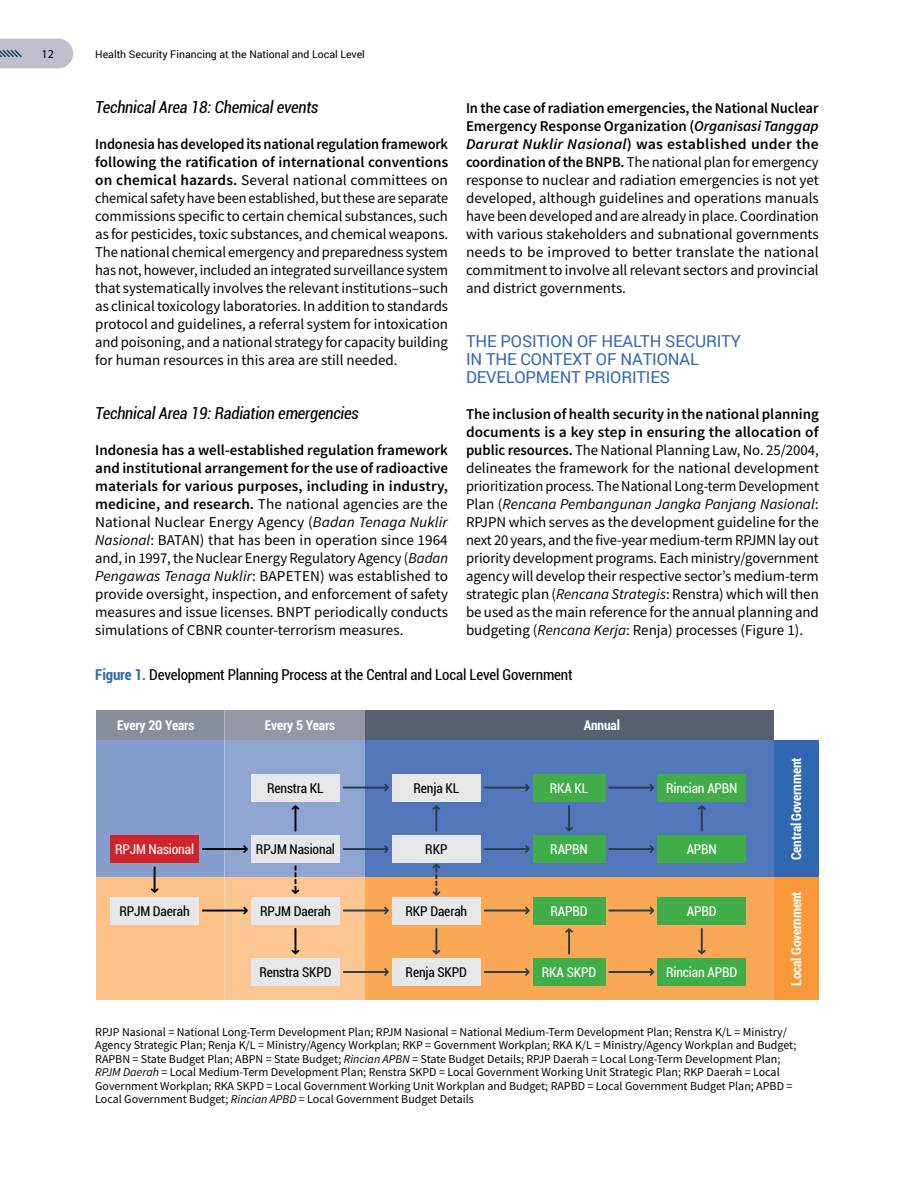
<style>
.page{position:relative;width:918px;height:1188px;background:#fff}
.page>*{position:absolute;margin:0;border:0;box-sizing:border-box;transform-origin:0 0}
.t1{font:16.5px/18px "Roboto";letter-spacing:-.01em;color:#2f67b1}
.t2{font:italic condensed 16.5px "Roboto";letter-spacing:-.01em;color:#000}
.t3{font:15px/18px "Source Sans Pro";color:#000;text-align:justify}
.t4{font:condensed 15px "Roboto";letter-spacing:-.01em;color:#000}
.t5{font:condensed 13.5px "Roboto";letter-spacing:-.01em;color:#000}
.t6{font:condensed 13.5px "Roboto";letter-spacing:-.01em;color:#fff}
.t7{font:700 condensed 13.5px "Roboto";letter-spacing:-.01em;color:#fff}
.t8{font:12px/13.5px "Source Sans Pro";color:#000}
.t9{font:12px "Myriad Pro";color:#000}
.t10{font:10.5px "Roboto";color:#000}
.s1{font-weight:600}
.s2{font-weight:600;font-style:italic}
.s3{font-style:italic}
.s4{font-weight:700;color:#2f67b1}
</style>
<div class="page">
<svg style="left:0;top:39px;width:73px;height:29px"></svg>
<div style="left:773px;top:877px;width:46px;height:123px;background:#f89838"></div>
<div style="left:773px;top:741px;width:46px;height:136px;background:#2f67b1"></div>
<div style="left:96px;top:710px;width:677px;height:31px;background:#586070"></div>
<div style="left:96px;top:877px;width:677px;height:123px;background:#faa756"></div>
<div style="left:96px;top:741px;width:677px;height:136px;background:#5276ba"></div>
<svg style="left:96px;top:710px;width:128px;height:290px"></svg>
<svg style="left:224px;top:710px;width:141px;height:290px"></svg>
<div style="left:110px;top:835px;width:89px;height:28px;background:#d2232a"></div>
<div style="left:110px;top:897px;width:89px;height:27px;background:#e6e7e8"></div>
<div style="left:251px;top:774px;width:89px;height:27px;background:#e6e7e8"></div>
<div style="left:251px;top:835px;width:89px;height:28px;background:#e6e7e8"></div>
<div style="left:251px;top:897px;width:89px;height:27px;background:#e6e7e8"></div>
<div style="left:251px;top:958px;width:89px;height:28px;background:#e6e7e8"></div>
<div style="left:392px;top:774px;width:89px;height:27px;background:#e6e7e8"></div>
<div style="left:392px;top:835px;width:89px;height:28px;background:#e6e7e8"></div>
<div style="left:392px;top:897px;width:89px;height:27px;background:#e6e7e8"></div>
<div style="left:392px;top:958px;width:89px;height:28px;background:#e6e7e8"></div>
<div style="left:533px;top:774px;width:72px;height:27px;background:#41ad49"></div>
<div style="left:533px;top:835px;width:72px;height:28px;background:#41ad49"></div>
<div style="left:533px;top:897px;width:72px;height:27px;background:#41ad49"></div>
<div style="left:533px;top:958px;width:72px;height:28px;background:#41ad49"></div>
<div style="left:657px;top:774px;width:89px;height:27px;background:#41ad49"></div>
<div style="left:657px;top:835px;width:89px;height:28px;background:#41ad49"></div>
<div style="left:657px;top:897px;width:89px;height:27px;background:#41ad49"></div>
<div style="left:657px;top:958px;width:89px;height:28px;background:#41ad49"></div>
<svg style="left:698px;top:805px;width:8px;height:26px"></svg>
<svg style="left:608px;top:845px;width:46px;height:8px"></svg>
<svg style="left:608px;top:907px;width:46px;height:7px"></svg>
<svg style="left:608px;top:968px;width:46px;height:8px"></svg>
<svg style="left:608px;top:784px;width:46px;height:7px"></svg>
<svg style="left:202px;top:845px;width:46px;height:8px"></svg>
<svg style="left:202px;top:907px;width:46px;height:7px"></svg>
<svg style="left:484px;top:845px;width:46px;height:8px"></svg>
<svg style="left:484px;top:907px;width:46px;height:7px"></svg>
<svg style="left:484px;top:968px;width:46px;height:8px"></svg>
<svg style="left:484px;top:784px;width:46px;height:7px"></svg>
<svg style="left:343px;top:845px;width:46px;height:8px"></svg>
<svg style="left:343px;top:907px;width:46px;height:7px"></svg>
<svg style="left:343px;top:968px;width:46px;height:8px"></svg>
<svg style="left:343px;top:784px;width:46px;height:7px"></svg>
<svg style="left:432px;top:805px;width:8px;height:26px"></svg>
<svg style="left:292px;top:805px;width:7px;height:26px"></svg>
<svg style="left:565px;top:805px;width:8px;height:26px"></svg>
<svg style="left:698px;top:928px;width:8px;height:26px"></svg>
<svg style="left:432px;top:928px;width:8px;height:26px"></svg>
<svg style="left:292px;top:928px;width:7px;height:26px"></svg>
<svg style="left:565px;top:928px;width:8px;height:26px"></svg>
<svg style="left:151px;top:867px;width:7px;height:26px"></svg>
<svg style="left:292px;top:866px;width:7px;height:28px"></svg>
<svg style="left:432px;top:864px;width:8px;height:32px"></svg>
<p class="t9" style="left:42px;top:47px;width:14px">12</p>
<p class="t10" style="left:95px;top:47px;width:271px">Health Security Financing at the National and Local Level</p>
<p class="t2" style="left:95px;top:96px;width:225px">Technical Area 18: Chemical events</p>
<p class="t3" style="left:95px;top:135px;width:354px"><span class="s1">Indonesia has developed its national regulation framework following the ratification of international conventions on chemical hazards.</span> Several national committees on chemical safety have been established, but these are separate commissions specific to certain chemical substances, such as for pesticides, toxic substances, and chemical weapons.<br>The national chemical emergency and preparedness system has not, however, included an integrated surveillance system that systematically involves the relevant institutions‒such as clinical toxicology laboratories. In addition to standards protocol and guidelines, a referral system for intoxication and poisoning, and a national strategy for capacity building for human resources in this area are still needed.</p>
<p class="t3" style="left:466px;top:99px;width:354px"><span class="s1">In the case of radiation emergencies, the National Nuclear Emergency Response Organization (</span><span class="s2">Organisasi Tanggap Darurat Nuklir Nasional</span><span class="s1">) was established under the coordination of the BNPB.</span> The national plan for emergency response to nuclear and radiation emergencies is not yet developed, although guidelines and operations manuals have been developed and are already in place. Coordination with various stakeholders and subnational governments needs to be improved to better translate the national commitment to involve all relevant sectors and provincial and district governments.</p>
<p class="t1" style="left:466px;top:332px;width:276px">THE POSITION OF HEALTH SECURITY<br>IN THE CONTEXT OF NATIONAL<br>DEVELOPMENT PRIORITIES</p>
<p class="t3" style="left:466px;top:405px;width:355px"><span class="s1">The inclusion of health security in the national planning documents is a key step in ensuring the allocation of public resources.</span> The National Planning Law, No. 25/2004, delineates the framework for the national development prioritization process. The National Long-term Development Plan (<span class="s3">Rencana Pembangunan Jangka Panjang Nasional</span>:<br>RPJPN which serves as the development guideline for the next 20 years, and the five-year medium-term RPJMN lay out priority development programs. Each ministry/government agency will develop their respective sector’s medium-term strategic plan (<span class="s3">Rencana Strategis</span>: Renstra) which will then be used as the main reference for the annual planning and budgeting (<span class="s3">Rencana Kerja</span>: Renja) processes (Figure 1).</p>
<p class="t4" style="left:95px;top:664px;width:479px"><span class="s4">Figure 1.</span> Development Planning Process at the Central and Local Level Government</p>
<p class="t2" style="left:95px;top:402px;width:265px">Technical Area 19: Radiation emergencies</p>
<p class="t3" style="left:95px;top:441px;width:354px"><span class="s1">Indonesia has a well-established regulation framework and institutional arrangement for the use of radioactive materials for various purposes, including in industry, medicine, and research.</span> The national agencies are the National Nuclear Energy Agency (<span class="s3">Badan Tenaga Nuklir Nasional</span>: BATAN) that has been in operation since 1964 and, in 1997, the Nuclear Energy Regulatory Agency (<span class="s3">Badan Pengawas Tenaga Nuklir</span>: BAPETEN) was established to provide oversight, inspection, and enforcement of safety measures and issue licenses. BNPT periodically conducts simulations of CBNR counter-terrorism measures.</p>
<p class="t7" style="left:117px;top:716px;width:79px">Every 20 Years</p>
<p class="t7" style="left:265px;top:716px;width:72px">Every 5 Years</p>
<p class="t7" style="left:584px;top:716px;width:38px">Annual</p>
<p class="t6" style="left:115px;top:840px;width:81px">RPJM Nasional</p>
<p class="t5" style="left:119px;top:901px;width:72px">RPJM Daerah</p>
<p class="t5" style="left:267px;top:778px;width:58px">Renstra KL</p>
<p class="t5" style="left:256px;top:840px;width:81px">RPJM Nasional</p>
<p class="t5" style="left:260px;top:901px;width:72px">RPJM Daerah</p>
<p class="t5" style="left:259px;top:963px;width:74px">Renstra SKPD</p>
<p class="t5" style="left:414px;top:778px;width:47px">Renja KL</p>
<p class="t5" style="left:425px;top:840px;width:24px">RKP</p>
<p class="t5" style="left:406px;top:901px;width:63px">RKP Daerah</p>
<p class="t5" style="left:406px;top:963px;width:63px">Renja SKPD</p>
<p class="t6" style="left:550px;top:778px;width:40px">RKA KL</p>
<p class="t6" style="left:550px;top:840px;width:39px">RAPBN</p>
<p class="t6" style="left:551px;top:901px;width:39px">RAPBD</p>
<p class="t6" style="left:542px;top:963px;width:56px">RKA SKPD</p>
<p class="t6" style="left:666px;top:778px;width:73px">Rincian APBN</p>
<p class="t6" style="left:687px;top:840px;width:32px">APBN</p>
<p class="t6" style="left:687px;top:901px;width:31px">APBD</p>
<p class="t6" style="left:666px;top:963px;width:73px">Rincian APBD</p>
<p class="t7" style="left:787px;top:860px;width:104px;rotate:-90deg">Central Government</p>
<p class="t7" style="left:787px;top:986px;width:95px;rotate:-90deg">Local Government</p>
<p class="t8" style="left:95px;top:1025px;width:703px">RPJP Nasional = National Long-Term Development Plan; RPJM Nasional = National Medium-Term Development Plan; Renstra K/L = Ministry/ Agency Strategic Plan; Renja K/L = Ministry/Agency Workplan; RKP = Government Workplan; RKA K/L = Ministry/Agency Workplan and Budget; RAPBN = State Budget Plan; ABPN = State Budget; <span class="s3">Rincian APBN</span> = State Budget Details; RPJP Daerah = Local Long-Term Development Plan; <span class="s3">RPJM Daerah</span> = Local Medium-Term Development Plan; Renstra SKPD = Local Government Working Unit Strategic Plan; RKP Daerah = Local Government Workplan; RKA SKPD = Local Government Working Unit Workplan and Budget; RAPBD = Local Government Budget Plan; APBD = Local Government Budget; <span class="s3">Rincian APBD</span> = Local Government Budget Details</p>
</div>
